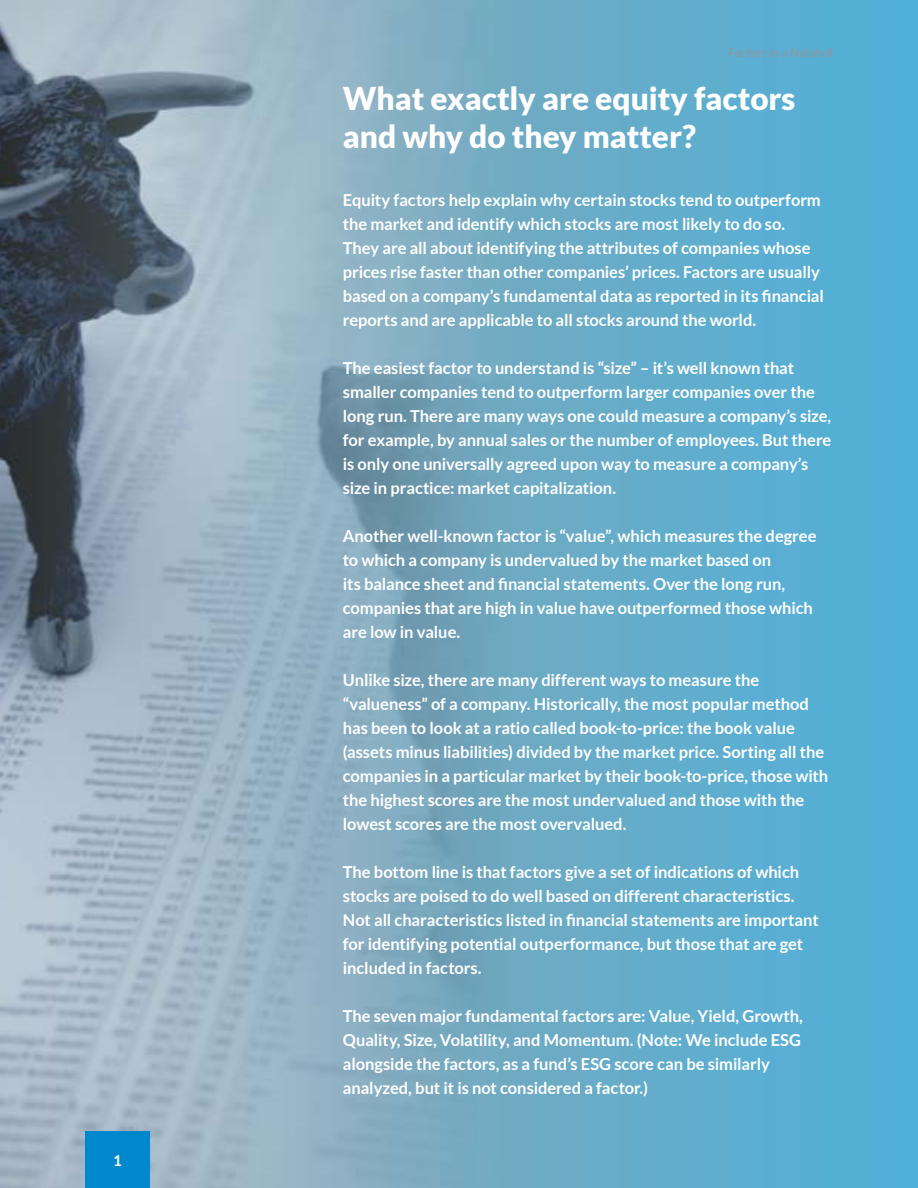
<style>
.page{position:relative;width:918px;height:1188px;background:#fff}
.page>*{position:absolute;margin:0;border:0;box-sizing:border-box;transform-origin:0 0}
.t1{font:900 31.5px/37.8px "Lato";color:#fff}
.H4__align_left{font:700 16.5px/24px "Lato";letter-spacing:-.005em;color:#fff}
.t2{font:700 15px "Lato";color:#fff}
.t3{font:italic 12px "Lato";letter-spacing:.015em;color:#939598}
</style>
<div class="page">
<img style="left:0;top:0;width:918px;height:1188px">
<div style="left:85px;top:1131px;width:65px;height:57px;background:#08c"></div>
<p class="t2" style="left:113px;top:1152px;width:10px">1</p>
<p class="t3" style="left:729px;top:44px;width:106px">Factors in a Nutshell</p>
<p class="t1" style="left:343px;top:79px;width:454px">What exactly are equity factors and why do they matter?</p>
<p class="H4__align_left" style="left:343px;top:188px;width:483px">Equity factors help explain why certain stocks tend to outperform the market and identify which stocks are most likely to do so.<br>They are all about identifying the attributes of companies whose prices rise faster than other companies’ prices. Factors are usually based on a company’s fundamental data as reported in its financial reports and are applicable to all stocks around the world.</p>
<p class="H4__align_left" style="left:343px;top:356px;width:490px">The easiest factor to understand is “size” – it’s well known that smaller companies tend to outperform larger companies over the long run. There are many ways one could measure a company’s size, for example, by annual sales or the number of employees. But there is only one universally agreed upon way to measure a company’s size in practice: market capitalization.</p>
<p class="H4__align_left" style="left:343px;top:524px;width:475px">Another well-known factor is “value”, which measures the degree to which a company is undervalued by the market based on<br>its balance sheet and financial statements. Over the long run, companies that are high in value have outperformed those which are low in value.</p>
<p class="H4__align_left" style="left:343px;top:668px;width:487px">Unlike size, there are many different ways to measure the “valueness” of a company. Historically, the most popular method has been to look at a ratio called book-to-price: the book value (assets minus liabilities) divided by the market price. Sorting all the companies in a particular market by their book-to-price, those with the highest scores are the most undervalued and those with the lowest scores are the most overvalued.</p>
<p class="H4__align_left" style="left:343px;top:860px;width:477px">The bottom line is that factors give a set of indications of which stocks are poised to do well based on different characteristics.<br>Not all characteristics listed in financial statements are important for identifying potential outperformance, but those that are get included in factors.</p>
<p class="H4__align_left" style="left:343px;top:1004px;width:462px">The seven major fundamental factors are: Value, Yield, Growth, Quality, Size, Volatility, and Momentum. (Note: We include ESG alongside the factors, as a fund’s ESG score can be similarly analyzed, but it is not considered a factor.)</p>
</div>
